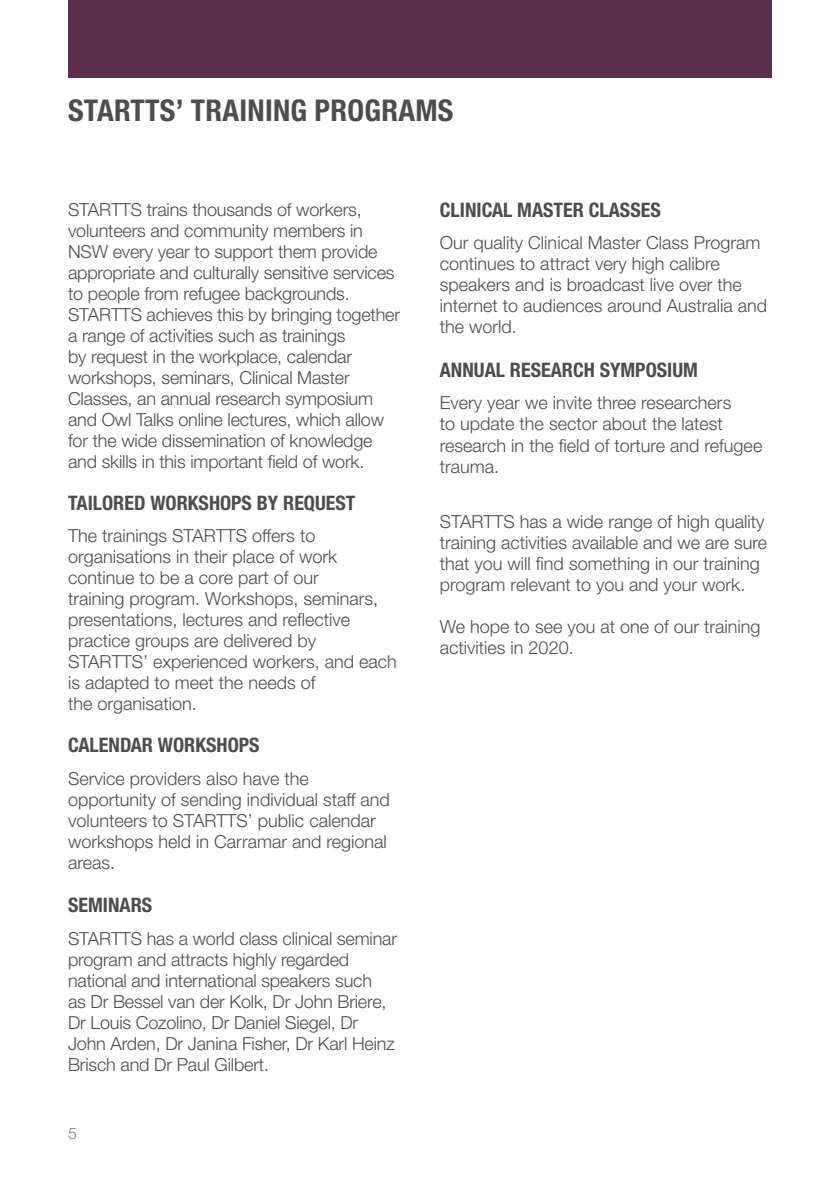
<style>
.page{position:relative;width:840px;height:1191px;background:#fff}
.page>*{position:absolute;margin:0;border:0;box-sizing:border-box;transform-origin:0 0}
.t1{font:700 condensed 30px "Helvetica Neue LT Pro";letter-spacing:.01em;color:#4d4d4f}
.t2{font:700 condensed 20px "Helvetica Neue LT Pro";color:#4d4d4f}
.t3{font:300 18px/21px "Helvetica Neue LT Pro";color:#4d4d4f}
.t4{font:300 16px "Helvetica Neue LT Pro";color:#808285}
</style>
<div class="page">
<div style="left:68px;top:0;width:703px;height:77px;background:#5e2f4d"></div>
<h1 class="t1" style="left:68px;top:92px;width:386px">STARTTS’ TRAINING PROGRAMS</h1>
<p class="t3" style="left:68px;top:198px;width:333px">STARTTS trains thousands of workers, volunteers and community members in NSW every year to support them provide appropriate and culturally sensitive services to people from refugee backgrounds.<br>STARTTS achieves this by bringing together a range of activities such as trainings<br>by request in the workplace, calendar workshops, seminars, Clinical Master Classes, an annual research symposium and Owl Talks online lectures, which allow for the wide dissemination of knowledge and skills in this important field of work.</p>
<p class="t2" style="left:68px;top:490px;width:289px">TAILORED WORKSHOPS BY REQUEST</p>
<p class="t3" style="left:68px;top:525px;width:330px">The trainings STARTTS offers to organisations in their place of work continue to be a core part of our<br>training program. Workshops, seminars, presentations, lectures and reflective practice groups are delivered by STARTTS’ experienced workers, and each is adapted to meet the needs of<br>the organisation.</p>
<p class="t2" style="left:68px;top:733px;width:193px">CALENDAR WORKSHOPS</p>
<p class="t3" style="left:68px;top:767px;width:323px">Service providers also have the opportunity of sending individual staff and volunteers to STARTTS’ public calendar workshops held in Carramar and regional areas.</p>
<p class="t2" style="left:68px;top:893px;width:86px">SEMINARS</p>
<p class="t3" style="left:68px;top:927px;width:330px">STARTTS has a world class clinical seminar program and attracts highly regarded national and international speakers such<br>as Dr Bessel van der Kolk, Dr John Briere, Dr Louis Cozolino, Dr Daniel Siegel, Dr John Arden, Dr Janina Fisher, Dr Karl Heinz Brisch and Dr Paul Gilbert.</p>
<p class="t4" style="left:68px;top:1123px;width:10px">5</p>
<p class="t2" style="left:439px;top:198px;width:222px">CLINICAL MASTER CLASSES</p>
<p class="t3" style="left:439px;top:232px;width:329px">Our quality Clinical Master Class Program continues to attract very high calibre speakers and is broadcast live over the internet to audiences around Australia and the world.</p>
<p class="t2" style="left:439px;top:358px;width:259px">ANNUAL RESEARCH SYMPOSIUM</p>
<p class="t3" style="left:439px;top:392px;width:324px">Every year we invite three researchers<br>to update the sector about the latest research in the field of torture and refugee trauma.</p>
<p class="t3" style="left:439px;top:511px;width:329px">STARTTS has a wide range of high quality training activities available and we are sure that you will find something in our training program relevant to you and your work.</p>
<p class="t3" style="left:439px;top:616px;width:322px">We hope to see you at one of our training activities in 2020.</p>
</div>
